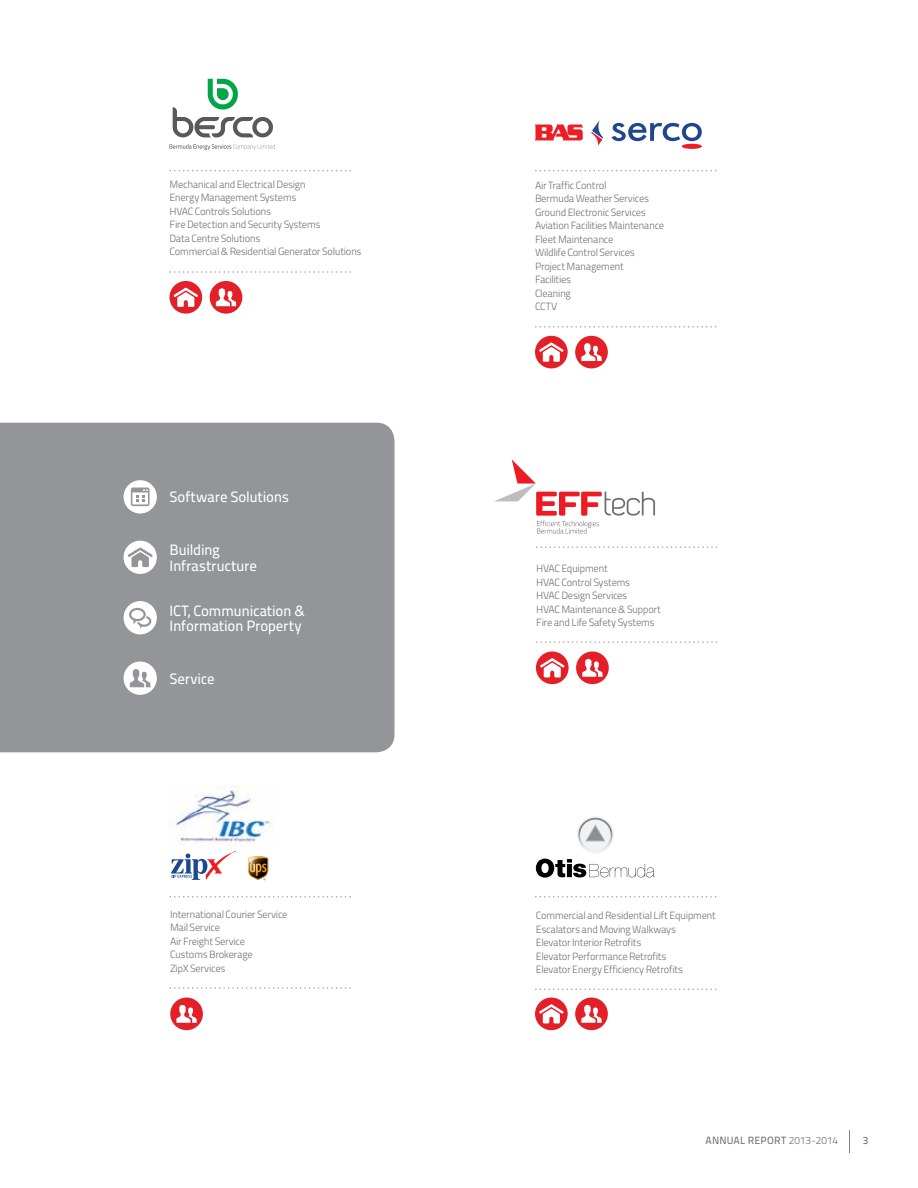
<style>
.page{position:relative;width:918px;height:1188px;background:#fff}
.page>*{position:absolute;margin:0;border:0;box-sizing:border-box;transform-origin:0 0}
.t1{font:15px/15.3px "Titillium Maps 26 L 500 wt";letter-spacing:-.015em;color:#fff}
.t2{font:10.5px/13.5px "Titillium Maps 26 L 250 wt";letter-spacing:-.035em;color:#6d6e71}
.t3{font:10.5px "Titillium Maps 26 L 500 wt";letter-spacing:.015em;color:#6d6e71}
.s1{font-family:"Titillium Maps 26 L 250 wt"}
</style>
<div class="page">
<div style="left:0;top:423px;width:394px;height:329px;background:#939598"></div>
<svg style="left:535px;top:125px;width:48px;height:15px"></svg>
<svg style="left:591px;top:120px;width:12px;height:26px"></svg>
<div style="left:682px;top:144px;width:20px;height:5px;background:#ed1d24;border-radius:50%"></div>
<svg style="left:612px;top:123px;width:90px;height:18px"></svg>
<svg style="left:170px;top:144px;width:106px;height:6px"></svg>
<svg style="left:173px;top:79px;width:100px;height:58px"></svg>
<svg style="left:577px;top:816px;width:37px;height:37px"></svg>
<svg style="left:578px;top:818px;width:34px;height:34px"></svg>
<div style="left:580px;top:820px;width:31px;height:30px;background:#f1f2f2;border-radius:15px"></div>
<svg style="left:583px;top:822px;width:24px;height:20px"></svg>
<svg style="left:536px;top:859px;width:119px;height:19px"></svg>
<svg style="left:171px;top:851px;width:65px;height:29px"></svg>
<svg style="left:248px;top:856px;width:20px;height:24px"></svg>
<img style="left:170px;top:785px;width:104px;height:61px">
<svg style="left:124px;top:480px;width:33px;height:34px"></svg>
<svg style="left:131px;top:488px;width:19px;height:18px"></svg>
<div style="left:124px;top:662px;width:33px;height:33px;background:#fff;border-radius:50%"></div>
<svg style="left:130px;top:669px;width:21px;height:18px"></svg>
<div style="left:124px;top:601px;width:33px;height:33px;background:#fff;border-radius:50%"></div>
<svg style="left:129px;top:608px;width:22px;height:21px"></svg>
<div style="left:124px;top:541px;width:33px;height:33px;background:#fff;border-radius:50%"></div>
<svg style="left:128px;top:547px;width:25px;height:20px"></svg>
<div style="left:169px;top:281px;width:33px;height:33px;background:#e31f27;border-radius:50%"></div>
<svg style="left:174px;top:288px;width:24px;height:19px"></svg>
<div style="left:535px;top:336px;width:33px;height:32px;background:#e31f27;border-radius:50%"></div>
<svg style="left:539px;top:342px;width:25px;height:20px"></svg>
<div style="left:535px;top:998px;width:33px;height:32px;background:#e31f27;border-radius:50%"></div>
<svg style="left:539px;top:1004px;width:25px;height:19px"></svg>
<div style="left:210px;top:281px;width:32px;height:33px;background:#e31f27;border-radius:50%"></div>
<svg style="left:216px;top:288px;width:20px;height:18px"></svg>
<div style="left:170px;top:998px;width:33px;height:32px;background:#e31f27;border-radius:50%"></div>
<svg style="left:176px;top:1005px;width:21px;height:18px"></svg>
<div style="left:575px;top:336px;width:33px;height:32px;background:#e31f27;border-radius:50%"></div>
<svg style="left:581px;top:343px;width:21px;height:18px"></svg>
<div style="left:575px;top:998px;width:33px;height:32px;background:#e31f27;border-radius:50%"></div>
<svg style="left:581px;top:1005px;width:21px;height:18px"></svg>
<svg style="left:170px;top:987px;width:181px;height:2px"></svg>
<svg style="left:535px;top:989px;width:181px;height:1px"></svg>
<svg style="left:170px;top:271px;width:181px;height:2px"></svg>
<svg style="left:170px;top:170px;width:181px;height:1px"></svg>
<svg style="left:170px;top:896px;width:181px;height:1px"></svg>
<svg style="left:494px;top:459px;width:161px;height:75px"></svg>
<svg style="left:536px;top:651px;width:33px;height:33px"></svg>
<svg style="left:540px;top:658px;width:25px;height:19px"></svg>
<div style="left:576px;top:651px;width:33px;height:33px;background:#e31f27;border-radius:50%"></div>
<svg style="left:582px;top:659px;width:21px;height:18px"></svg>
<svg style="left:536px;top:641px;width:181px;height:2px"></svg>
<svg style="left:536px;top:546px;width:181px;height:2px"></svg>
<svg style="left:535px;top:326px;width:181px;height:2px"></svg>
<svg style="left:535px;top:170px;width:181px;height:1px"></svg>
<svg style="left:535px;top:896px;width:181px;height:1px"></svg>
<p class="t2" style="left:170px;top:177px;width:194px">Mechanical and Electrical Design<br>Energy Management Systems<br>HVAC Controls Solutions<br>Fire Detection and Security Systems<br>Data Centre Solutions<br>Commercial &amp; Residential Generator Solutions</p>
<h1 class="t1" style="left:170px;top:489px;width:121px">Software Solutions</h1>
<h1 class="t1" style="left:170px;top:542px;width:89px">Building<br>Infrastructure</h1>
<h1 class="t1" style="left:170px;top:602px;width:137px">ICT, Communication &amp;<br>Information Property</h1>
<h1 class="t1" style="left:170px;top:670px;width:47px">Service</h1>
<p class="t2" style="left:170px;top:907px;width:119px">International Courier Service<br>Mail Service<br>Air Freight Service<br>Customs Brokerage<br>ZipX Services</p>
<p class="t2" style="left:535px;top:178px;width:131px">Air Traffic Control<br>Bermuda Weather Services<br>Ground Electronic Services<br>Aviation Facilities Maintenance<br>Fleet Maintenance<br>Wildlife Control Services<br>Project Management<br>Facilities<br>Cleaning<br>CCTV</p>
<p class="t2" style="left:536px;top:561px;width:126px">HVAC Equipment<br>HVAC Control Systems<br>HVAC Design Services<br>HVAC Maintenance &amp; Support<br>Fire and Life Safety Systems</p>
<p class="t2" style="left:536px;top:908px;width:182px">Commercial and Residential Lift Equipment Escalators and Moving Walkways<br>Elevator Interior Retrofits<br>Elevator Performance Retrofits<br>Elevator Energy Efficiency Retrofits</p>
<p class="t3" style="left:705px;top:1133px;width:134px">ANNUAL REPORT <span class="s1">2013-2014</span></p>
<p class="t3" style="left:863px;top:1133px;width:7px">3</p>
</div>
